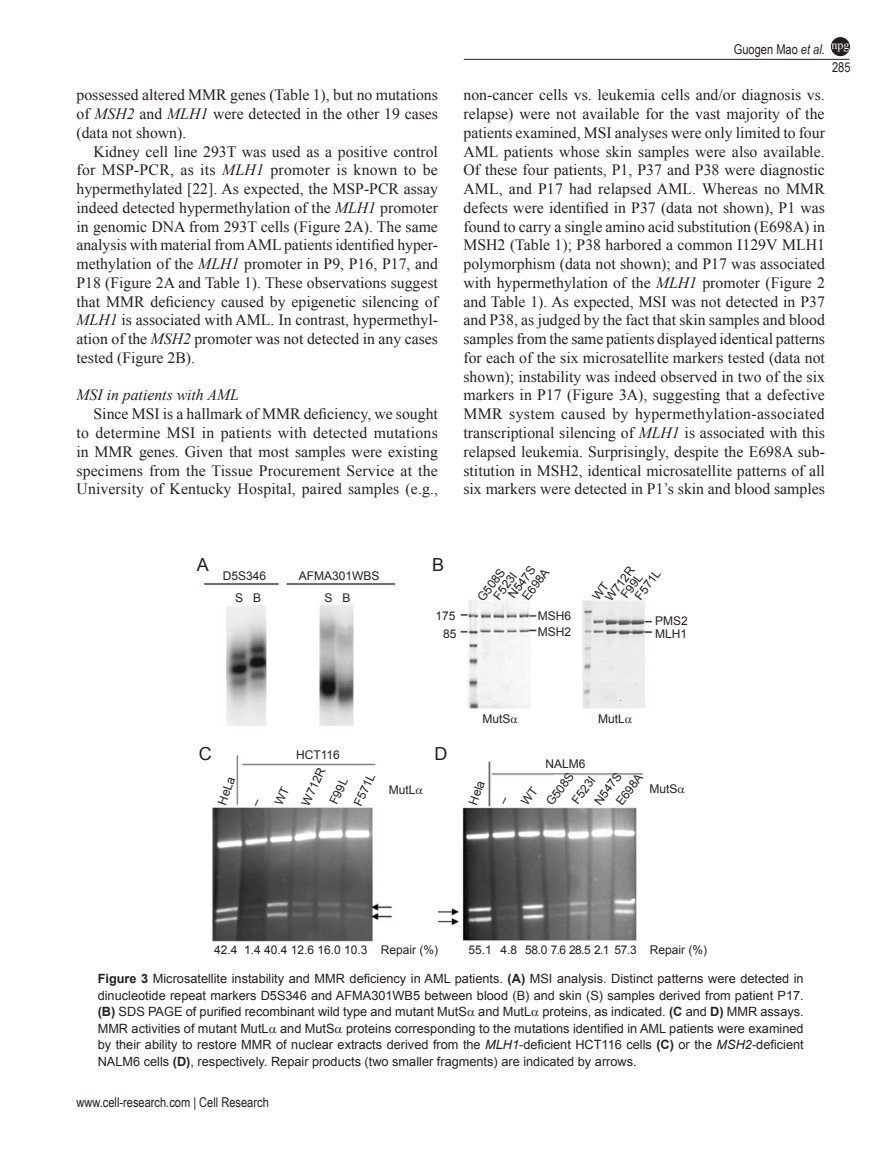
<style>
.page{position:relative;width:893px;height:1170px;background:#fff}
.page>*{position:absolute;margin:0;border:0;box-sizing:border-box;transform-origin:0 0}
.t1{font:18px "Arial MT2";color:#231f20}
.t2{font:15.75px/18.8px "Times New Roman PSMT2";color:#231f20;text-align:justify}
.t3{font:15.75px "Times New Roman";color:#231f20}
.t4{font:italic 15.75px "Times New Roman";color:#231f20}
.t5{font:13.5px "Arial Narrow";color:#231f20}
.t6{font:12.75px/16.5px "Arial";color:#231f20;text-align:justify}
.t7{font:12px/18.1px "Arial MT2";color:#231f20}
.t8{font:12px "Arial";color:#231f20}
.t9{font:12px "Times New Roman PSMT2";color:#fff}
.s1{font-style:italic}
.s2{font-family:"Times New Roman";font-style:italic}
.s3{font-family:"Times New Roman PSMT2"}
.s4{font-weight:700}
.s5{font-family:"Arial MT2"}
</style>
<div class="page">
<hr style="left:464px;top:59px;width:385px;height:1px;background:#231f20">
<div style="left:832px;top:38px;width:17px;height:17px;background:#231f20;border-radius:50%"></div>
<div style="left:831px;top:37px;width:19px;height:19px;border:2px solid #231f20;border-radius:50%"></div>
<img style="left:203px;top:582px;width:450px;height:360px">
<svg style="left:511px;top:717px;width:7px;height:6px"></svg>
<svg style="left:625px;top:717px;width:7px;height:6px"></svg>
<svg style="left:416px;top:788px;width:7px;height:6px"></svg>
<svg style="left:592px;top:582px;width:18px;height:19px"></svg>
<svg style="left:274px;top:785px;width:16px;height:20px"></svg>
<svg style="left:255px;top:799px;width:4px;height:6px"></svg>
<svg style="left:503px;top:797px;width:3px;height:6px"></svg>
<p class="t9" style="left:831px;top:37px;width:19px">npg</p>
<p class="t5" style="left:734px;top:40px;width:93px">Guogen Mao <span class="s1">et al.</span></p>
<p class="t2" style="left:77px;top:85px;width:363px">possessed altered MMR genes (Table 1), but no mutations of <span class="s2">MSH2</span> and <span class="s2">MLH1</span> were detected in the other 19 cases (data not shown).</p>
<p class="t2" style="left:77px;top:142px;width:363px;text-indent:17px">Kidney cell line 293T was used as a positive control for MSP-PCR, as its <span class="s2">MLH1</span> promoter is known to be hypermethylated [22]. As expected, the MSP-PCR assay indeed detected hypermethylation of the <span class="s2">MLH1</span> promoter in genomic DNA from 293T cells (Figure 2A). The same</p>
<p class="t3" style="left:77px;top:234px;width:363px">analysis with material from AML patients identified hyper<span class="s3">-</span></p>
<p class="t2" style="left:77px;top:254px;width:363px">methylation of the <span class="s2">MLH1</span> promoter in P9, P16, P17, and<br>P18 (Figure 2A and Table 1). These observations suggest</p>
<p class="t3" style="left:77px;top:291px;width:363px">that MMR deficiency caused by epigenetic silencing of</p>
<p class="t2" style="left:77px;top:310px;width:363px"><span class="s2">MLH1</span> is associated with AML. In contrast, hypermethyl&shy;ation of the <span class="s2">MSH2</span> promoter was not detected in any cases tested (Figure 2B).</p>
<p class="t4" style="left:77px;top:384px;width:164px">MSI in patients with AML</p>
<p class="t3" style="left:94px;top:403px;width:346px">Since MSI is a hallmark of MMR deficiency, we sought</p>
<p class="t2" style="left:77px;top:423px;width:363px">to determine MSI in patients with detected mutations in MMR genes. Given that most samples were existing specimens from the Tissue Procurement Service at the University of Kentucky Hospital, paired samples (e.g.,</p>
<p class="t5" style="left:832px;top:57px;width:20px">285</p>
<p class="t2" style="left:463px;top:85px;width:363px">non-cancer cells vs. leukemia cells and/or diagnosis vs. relapse) were not available for the vast majority of the patients examined, MSI analyses were only limited to four AML patients whose skin samples were also available.</p>
<p class="t3" style="left:463px;top:159px;width:363px">Of these four patients, P1, P37 and P38 were diagnostic</p>
<p class="t2" style="left:463px;top:179px;width:363px">AML, and P17 had relapsed AML. Whereas no MMR</p>
<p class="t3" style="left:463px;top:197px;width:363px">defects were identified in P37 (data not shown), P1 was</p>
<p class="t2" style="left:463px;top:217px;width:363px">found to carry a single amino acid substitution (E698A) in MSH2 (Table 1); P38 harbored a common I129V MLH1 polymorphism (data not shown); and P17 was associated with hypermethylation of the <span class="s2">MLH1</span> promoter (Figure 2 and Table 1). As expected, MSI was not detected in P37 and P38, as judged by the fact that skin samples and blood samples from the same patients displayed identical patterns for each of the six microsatellite markers tested (data not shown); instability was indeed observed in two of the six markers in P17 (Figure 3A), suggesting that a defective MMR system caused by hypermethylation-associated transcriptional silencing of <span class="s2">MLH1</span> is associated with this relapsed leukemia. Surprisingly, despite the E698A sub&shy;stitution in MSH2, identical microsatellite patterns of all six markers were detected in P1’s skin and blood samples</p>
<p class="t1" style="left:197px;top:553px;width:14px">A</p>
<p class="t1" style="left:432px;top:553px;width:14px">B</p>
<p class="t7" style="left:223px;top:566px;width:45px">D5S346</p>
<p class="t7" style="left:299px;top:566px;width:82px">AFMA301WBS</p>
<p class="t7" style="left:235px;top:589px;width:28px">S B</p>
<p class="t7" style="left:325px;top:589px;width:28px">S B</p>
<p class="t7" style="left:518px;top:593px;width:38px;rotate:-53deg">E698A</p>
<p class="t8" style="left:602px;top:595px;width:42px;rotate:-53deg">W712R</p>
<p class="t7" style="left:504px;top:591px;width:38px;rotate:-53deg">N547S</p>
<p class="t7" style="left:473px;top:594px;width:39px;rotate:-53deg">G508S</p>
<p class="t7" style="left:623px;top:587px;width:36px;line-height:12px;text-indent:-7px;rotate:-53deg">F99L<br>F571L</p>
<p class="t7" style="left:489px;top:592px;width:32px;rotate:-53deg">F523I</p>
<p class="t7" style="left:435px;top:606px;width:23px;text-align:right">175<br>85</p>
<p class="t7" style="left:538px;top:607px;width:35px;line-height:15.9px">MSH6<br>MSH2</p>
<p class="t7" style="left:655px;top:613px;width:34px;line-height:13.4px">PMS2<br>MLH1</p>
<p class="t7" style="left:483px;top:710px;width:30px">MutS</p>
<p class="t7" style="left:598px;top:710px;width:28px">MutL</p>
<p class="t1" style="left:199px;top:741px;width:14px">C</p>
<p class="t1" style="left:435px;top:741px;width:14px">D</p>
<p class="t7" style="left:296px;top:746px;width:45px">HCT116</p>
<p class="t7" style="left:546px;top:754px;width:42px">NALM6</p>
<p class="t8" style="left:298px;top:801px;width:42px;rotate:-65deg">W712R</p>
<p class="t7" style="left:327px;top:790px;width:36px;line-height:22.6px;text-indent:-9px;rotate:-65deg">F99L<br>F571L</p>
<p class="t7" style="left:567px;top:796px;width:32px;rotate:-53deg">F523I</p>
<p class="t7" style="left:590px;top:797px;width:38px;rotate:-53deg">N547S</p>
<p class="t7" style="left:213px;top:801px;width:30px;rotate:-70deg">HeLa</p>
<p class="t7" style="left:464px;top:801px;width:26px;rotate:-70deg">Hela</p>
<p class="t7" style="left:524px;top:785px;width:39px;line-height:20.5px;text-indent:-14px;rotate:-53deg">WT<br>G508S</p>
<p class="t7" style="left:612px;top:798px;width:38px;rotate:-53deg">E698A</p>
<p class="t7" style="left:389px;top:780px;width:28px">MutL</p>
<p class="t7" style="left:650px;top:780px;width:30px">MutS</p>
<p class="t8" style="left:214px;top:941px;width:226px">42.4 1.4 40.4 12.6 16.0 10.3 Repair (%)</p>
<p class="t8" style="left:468px;top:941px;width:240px">55.1 4.8 58.0 7.6 28.5 2.1 57.3 Repair (%)</p>
<p class="t6" style="left:98px;top:970px;width:707px"><span class="s4">Figure 3</span> Microsatellite instability and MMR deficiency in AML patients. <span class="s4">(A)</span> <span class="s5">MSI analysis. Distinct patterns were detected in </span>dinucleotide repeat markers D5S346 and AFMA301WB5 between blood (B) and skin (S) samples derived from patient P17. <span class="s4">(B)</span> SDS PAGE of purified recombinant wild type and mutant MutS <span class="s5">and MutL proteins, as indicated.</span> <span class="s4">(C</span> <span class="s5">and</span> <span class="s4">D)</span> MMR assays.<br>MMR activities of mutant MutL <span class="s5">and MutS</span> proteins corresponding to the mutations identified in AML patients were examined by their ability to restore MMR of nuclear extracts derived from the <span class="s1">MLH1</span>-deficient HCT116 cells <span class="s4">(C)</span> <span class="s5">or the</span> <span class="s1">MSH2</span>-deficient <span class="s5">NALM6 cells</span> <span class="s4">(D)</span>, respectively. Repair products (two smaller fragments) are indicated by arrows.</p>
<p class="t5" style="left:76px;top:1092px;width:194px">www.cell-research.com | Cell Research</p>
</div>
